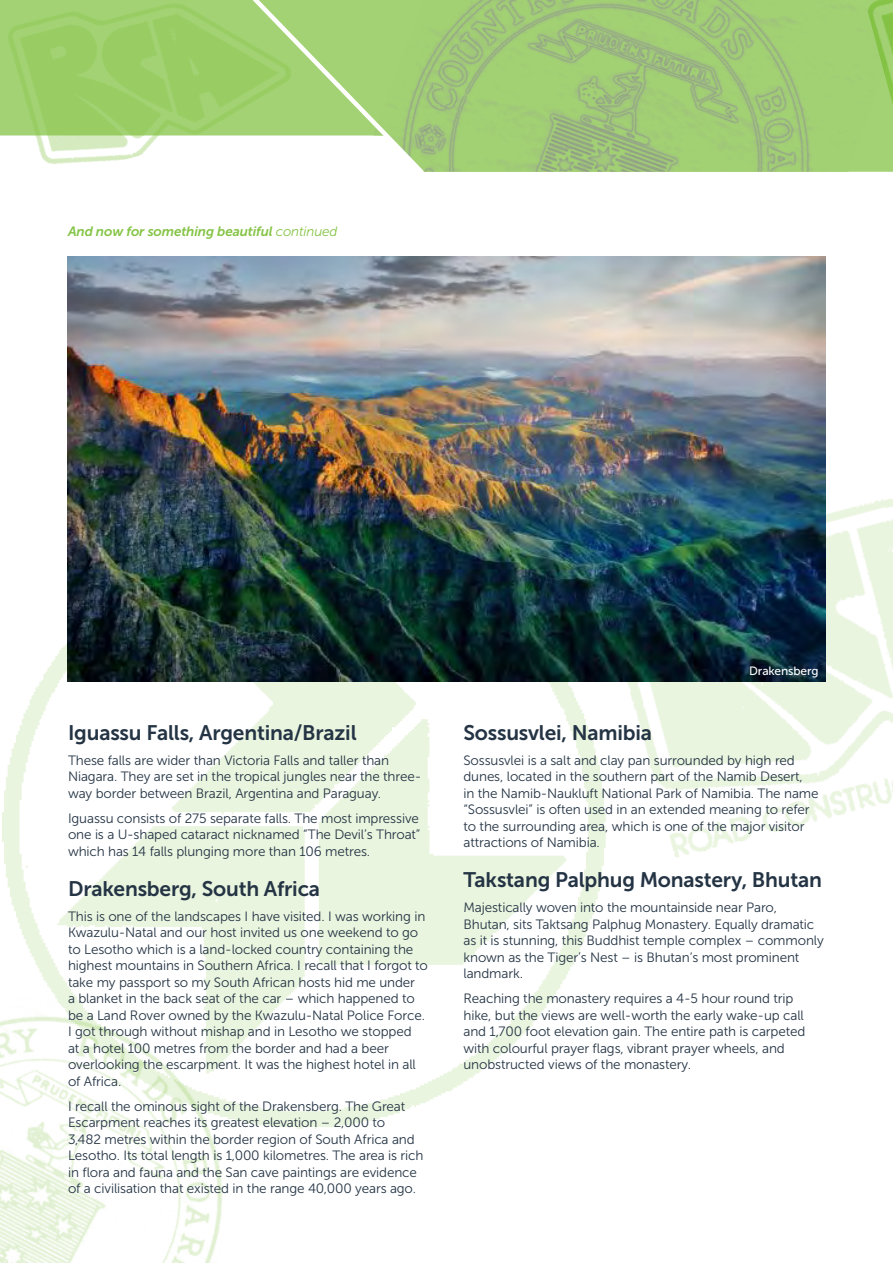
<style>
.page{position:relative;width:893px;height:1263px;background:#fff}
.page>*{position:absolute;margin:0;border:0;box-sizing:border-box;transform-origin:0 0}
.t1{font:21px "Museo Sans 700";letter-spacing:-.01em;color:#243444}
.t2{font:13.5px/16.5px "Museo Sans 300";letter-spacing:-.01em;color:#243444}
.t3{font:italic 13.5px "Museo Sans 700";letter-spacing:-.01em;color:#85c446}
.t4{font:12px "Museo Sans 500";letter-spacing:-.01em;color:#fff}
.s1{font-family:"Museo Sans 300"}
</style>
<div class="page">
<svg style="left:0;top:0;width:229px;height:165px;background:#acd681"></svg>
<img style="left:428px;top:0;width:465px;height:172px">
<svg style="left:229px;top:0;width:199px;height:172px"></svg>
<img style="left:2px;top:644px;width:600px;height:485px">
<img style="left:0;top:948px;width:294px;height:315px">
<img style="left:545px;top:398px;width:348px;height:477px">
<img style="left:67px;top:257px;width:758px;height:425px">
<p class="t3" style="left:68px;top:224px;width:271px">And now for something beautiful <span class="s1">continued</span></p>
<h1 class="t1" style="left:68px;top:721px;width:290px">Iguassu Falls, Argentina/Brazil</h1>
<p class="t2" style="left:68px;top:752px;width:355px">These falls are wider than Victoria Falls and taller than<br>Niagara. They are set in the tropical jungles near the three&shy;way border between Brazil, Argentina and Paraguay.</p>
<p class="t2" style="left:68px;top:810px;width:354px;text-align:justify">Iguassu consists of 275 separate falls. The most impressive one is a U-shaped cataract nicknamed “The Devil’s Throat” which has 14 falls plunging more than 106 metres.</p>
<h1 class="t1" style="left:68px;top:877px;width:254px">Drakensberg, South Africa</h1>
<p class="t2" style="left:68px;top:908px;width:361px">This is one of the landscapes I have visited. I was working in Kwazulu-Natal and our host invited us one weekend to go to Lesotho which is a land-locked country containing the highest mountains in Southern Africa. I recall that I forgot to take my passport so my South African hosts hid me under<br>a blanket in the back seat of the car – which happened to be a Land Rover owned by the Kwazulu-Natal Police Force.<br>I got through without mishap and in Lesotho we stopped<br>at a hotel 100 metres from the border and had a beer overlooking the escarpment. It was the highest hotel in all of Africa.</p>
<p class="t2" style="left:68px;top:1098px;width:357px">I recall the ominous sight of the Drakensberg. The Great Escarpment reaches its greatest elevation – 2,000 to<br>3,482 metres within the border region of South Africa and Lesotho. Its total length is 1,000 kilometres. The area is rich in flora and fauna and the San cave paintings are evidence of a civilisation that existed in the range 40,000 years ago.</p>
<p class="t4" style="left:749px;top:664px;width:71px">Drakensberg</p>
<h1 class="t1" style="left:463px;top:721px;width:190px">Sossusvlei, Namibia</h1>
<p class="t2" style="left:463px;top:752px;width:357px">Sossusvlei is a salt and clay pan surrounded by high red dunes, located in the southern part of the Namib Desert,<br>in the Namib-Naukluft National Park of Namibia. The name “Sossusvlei” is often used in an extended meaning to refer to the surrounding area, which is one of the major visitor attractions of Namibia.</p>
<h1 class="t1" style="left:463px;top:868px;width:360px">Takstang Palphug Monastery, Bhutan</h1>
<p class="t2" style="left:463px;top:899px;width:362px">Majestically woven into the mountainside near Paro, Bhutan, sits Taktsang Palphug Monastery. Equally dramatic as it is stunning, this Buddhist temple complex – commonly known as the Tiger’s Nest – is Bhutan’s most prominent landmark.</p>
<p class="t2" style="left:463px;top:990px;width:343px">Reaching the monastery requires a 4-5 hour round trip hike, but the views are well-worth the early wake-up call and 1,700 foot elevation gain. The entire path is carpeted with colourful prayer flags, vibrant prayer wheels, and unobstructed views of the monastery.</p>
</div>
